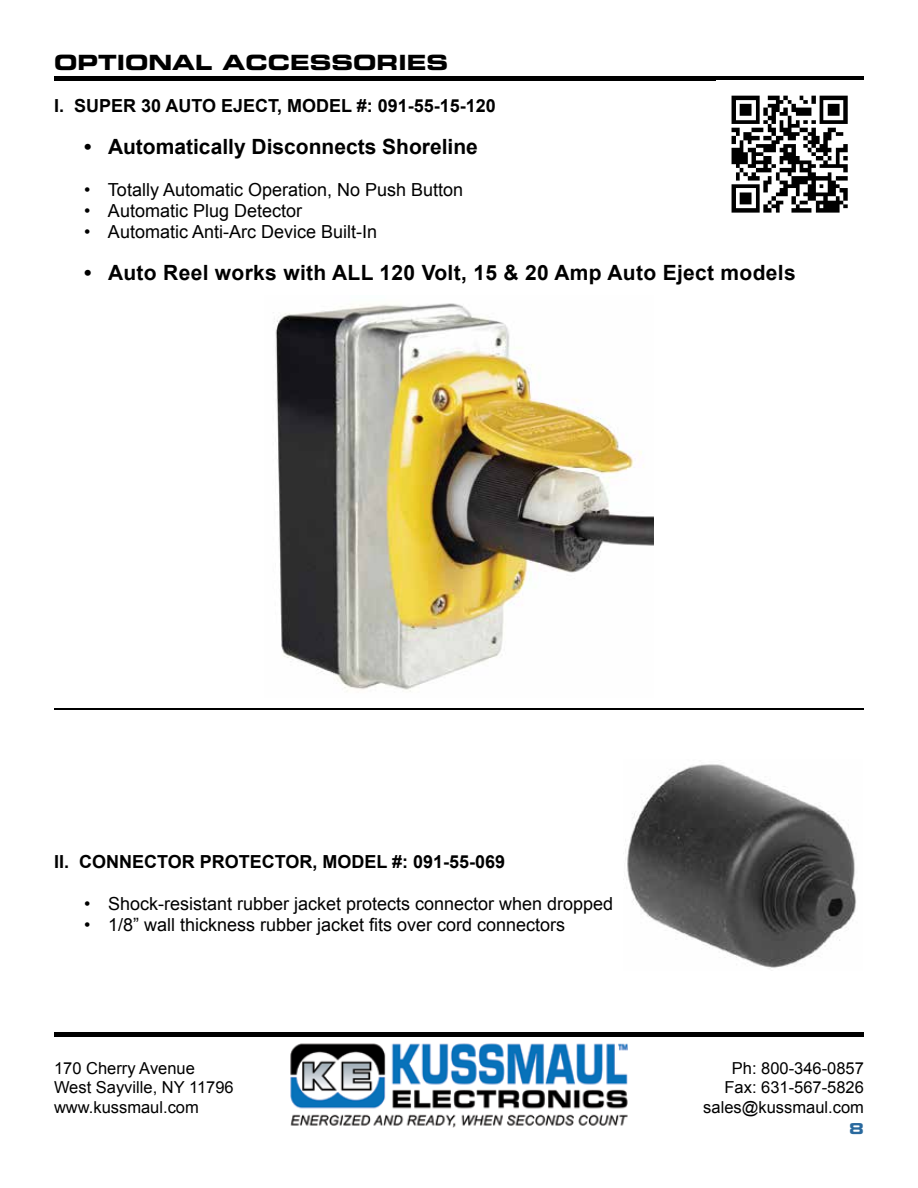
<style>
.page{position:relative;width:918px;height:1188px;background:#fff}
.page>*{position:absolute;margin:0;border:0;box-sizing:border-box;transform-origin:0 0}
.t1{font:700 21px "Arial";letter-spacing:.015em;color:#000}
.t2{font:21px "Eurostile Bold Extended Two";color:#000}
.t3{font:18px "Arial";color:#000}
.t4{font:700 18px "Arial";color:#000}
.t5{font:16.5px/19.8px "Arial";color:#000}
.t6{font:15px "Eurostile Bold Extended Two";color:#29699e}
</style>
<div class="page">
<img style="left:625px;top:764px;width:232px;height:205px">
<div style="left:54px;top:76px;width:810px;height:5px;background:#000"></div>
<img style="left:290px;top:1043px;width:338px;height:85px">
<hr style="left:54px;top:1032px;width:810px;height:4px;background:#000">
<hr style="left:54px;top:708px;width:810px;height:2px;background:#000">
<img style="left:274px;top:303px;width:380px;height:389px">
<img style="left:731px;top:95px;width:117px;height:118px">
<p class="t2" style="left:54px;top:48px;width:396px">OPTIONAL ACCESSORIES</p>
<p class="t4" style="left:54px;top:94px;width:443px">I. SUPER 30 AUTO EJECT, MODEL #: 091-55-15-120</p>
<p class="t1" style="left:84px;top:133px;width:395px">• Automatically Disconnects Shoreline</p>
<p class="t3" style="left:84px;top:178px;width:381px">• Totally Automatic Operation, No Push Button</p>
<p class="t3" style="left:84px;top:199px;width:220px">• Automatic Plug Detector</p>
<p class="t3" style="left:84px;top:220px;width:295px">• Automatic Anti-Arc Device Built-In</p>
<p class="t1" style="left:84px;top:259px;width:713px">• Auto Reel works with ALL 120 Volt, 15 &amp; 20 Amp Auto Eject models</p>
<p class="t4" style="left:54px;top:850px;width:453px">II. CONNECTOR PROTECTOR, MODEL #: 091-55-069</p>
<p class="t3" style="left:84px;top:892px;width:531px">• Shock-resistant rubber jacket protects connector when dropped</p>
<p class="t3" style="left:84px;top:913px;width:483px">• 1/8” wall thickness rubber jacket fits over cord connectors</p>
<p class="t5" style="left:54px;top:1058px;width:181px">170 Cherry Avenue<br>West Sayville, NY 11796 www.kussmaul.com</p>
<p class="t5" style="left:703px;top:1058px;width:162px;text-align:right">Ph: 800-346-0857<br>Fax: 631-567-5826 sales@kussmaul.com</p>
<p class="t6" style="left:849px;top:1118px;width:16px">8</p>
</div>
